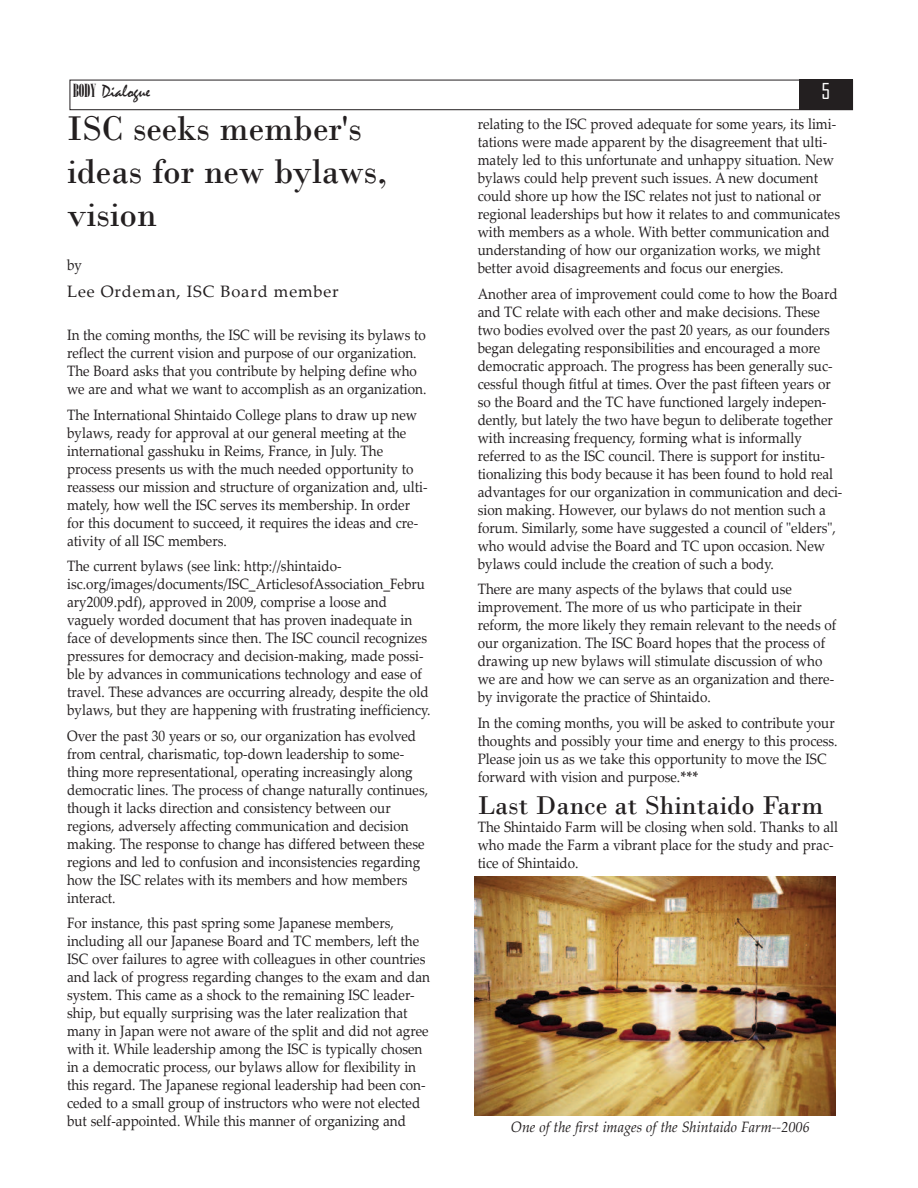
<style>
.page{position:relative;width:918px;height:1188px;background:#fff}
.page>*{position:absolute;margin:0;border:0;box-sizing:border-box;transform-origin:0 0}
.t1{font:36px/43.2px "Bodoni";color:#231f20}
.t2{font:27px "Bodoni";color:#231f20}
.t3{font:21px "Agency FB";color:#fff}
.t4{font:18px "Mistral";color:#231f20}
.t5{font:16.5px "Palatino Linotype";letter-spacing:.05em;color:#231f20}
.t6{font:15px/18px "Palatino Linotype";color:#231f20;scale:.9 1}
.t7{font:italic 15px "Palatino Linotype";color:#231f20;scale:.95 1}
.s1{font-family:"Bodoni MT Poster Compressed"}
.s2{font-weight:700}
</style>
<div class="page">
<div style="left:70px;top:80px;width:783px;height:30px;border:1px solid #231f20"></div>
<div style="left:799px;top:80px;width:54px;height:30px;background:#231f20"></div>
<img style="left:475px;top:877px;width:361px;height:239px">
<p class="t4" style="left:73px;top:83px;width:78px"><span class="s1">BODY</span> Dialogue</p>
<h3 class="t3" style="left:821px;top:78px;width:10px">5</h3>
<p class="t6" style="left:478px;top:117px;width:404px">relating to the ISC proved adequate for some years, its limi&shy;tations were made apparent by the disagreement that ulti&shy;mately led to this unfortunate and unhappy situation. New bylaws could help prevent such issues. A new document could shore up how the ISC relates not just to national or regional leaderships but how it relates to and communicates with members as a whole. With better communication and understanding of how our organization works, we might better avoid disagreements and focus our energies.</p>
<p class="t6" style="left:478px;top:286px;width:407px">Another area of improvement could come to how the Board and TC relate with each other and make decisions. These two bodies evolved over the past 20 years, as our founders began delegating responsibilities and encouraged a more democratic approach. The progress has been generally suc&shy;cessful though fitful at times. Over the past fifteen years or so the Board and the TC have functioned largely indepen&shy;dently, but lately the two have begun to deliberate together with increasing frequency, forming what is informally referred to as the ISC council. There is support for institu&shy;tionalizing this body because it has been found to hold real advantages for our organization in communication and deci&shy;sion making. However, our bylaws do not mention such a forum. Similarly, some have suggested a council of "elders", who would advise the Board and TC upon occasion. New bylaws could include the creation of such a body.</p>
<p class="t6" style="left:478px;top:582px;width:400px">There are many aspects of the bylaws that could use improvement. The more of us who participate in their reform, the more likely they remain relevant to the needs of our organization. The ISC Board hopes that the process of drawing up new bylaws will stimulate discussion of who we are and how we can serve as an organization and there&shy;by invigorate the practice of Shintaido.</p>
<p class="t6" style="left:478px;top:715px;width:401px">In the coming months, you will be asked to contribute your thoughts and possibly your time and energy to this process.<br>Please join us as we take this opportunity to move the ISC forward with vision and purpose.<span class="s2">***</span></p>
<h2 class="t2" style="left:478px;top:790px;width:347px">Last Dance at Shintaido Farm</h2>
<p class="t6" style="left:478px;top:820px;width:402px">The Shintaido Farm will be closing when sold. Thanks to all who made the Farm a vibrant place for the study and prac&shy;tice of Shintaido.</p>
<h1 class="t1" style="left:67px;top:107px;width:322px">ISC seeks member's ideas for new bylaws, vision</h1>
<p class="t6" style="left:67px;top:258px;width:18px">by</p>
<p class="t5" style="left:67px;top:285px;width:273px">Lee Ordeman, ISC Board member</p>
<p class="t6" style="left:67px;top:328px;width:401px">In the coming months, the ISC will be revising its bylaws to reflect the current vision and purpose of our organization.<br>The Board asks that you contribute by helping define who we are and what we want to accomplish as an organization.</p>
<p class="t6" style="left:67px;top:408px;width:402px">The International Shintaido College plans to draw up new bylaws, ready for approval at our general meeting at the international gasshuku in Reims, France, in July. The process presents us with the much needed opportunity to reassess our mission and structure of organization and, ulti&shy;mately, how well the ISC serves its membership. In order for this document to succeed, it requires the ideas and cre&shy;ativity of all ISC members.</p>
<p class="t6" style="left:67px;top:559px;width:405px">The current bylaws (see link: http://shintaido&shy;isc.org/images/documents/ISC_ArticlesofAssociation_Febru ary2009.pdf), approved in 2009, comprise a loose and vaguely worded document that has proven inadequate in face of developments since then. The ISC council recognizes pressures for democracy and decision-making, made possi&shy;ble by advances in communications technology and ease of travel. These advances are occurring already, despite the old bylaws, but they are happening with frustrating inefficiency.</p>
<p class="t6" style="left:67px;top:729px;width:403px">Over the past 30 years or so, our organization has evolved from central, charismatic, top-down leadership to some&shy;thing more representational, operating increasingly along democratic lines. The process of change naturally continues, though it lacks direction and consistency between our regions, adversely affecting communication and decision making. The response to change has differed between these regions and led to confusion and inconsistencies regarding how the ISC relates with its members and how members interact.</p>
<p class="t6" style="left:67px;top:916px;width:405px">For instance, this past spring some Japanese members, including all our Japanese Board and TC members, left the ISC over failures to agree with colleagues in other countries and lack of progress regarding changes to the exam and dan system. This came as a shock to the remaining ISC leader&shy;ship, but equally surprising was the later realization that many in Japan were not aware of the split and did not agree with it. While leadership among the ISC is typically chosen in a democratic process, our bylaws allow for flexibility in this regard. The Japanese regional leadership had been con&shy;ceded to a small group of instructors who were not elected but self-appointed. While this manner of organizing and</p>
<p class="t7" style="left:511px;top:1121px;width:316px">One of the first images of the Shintaido Farm--2006</p>
</div>
